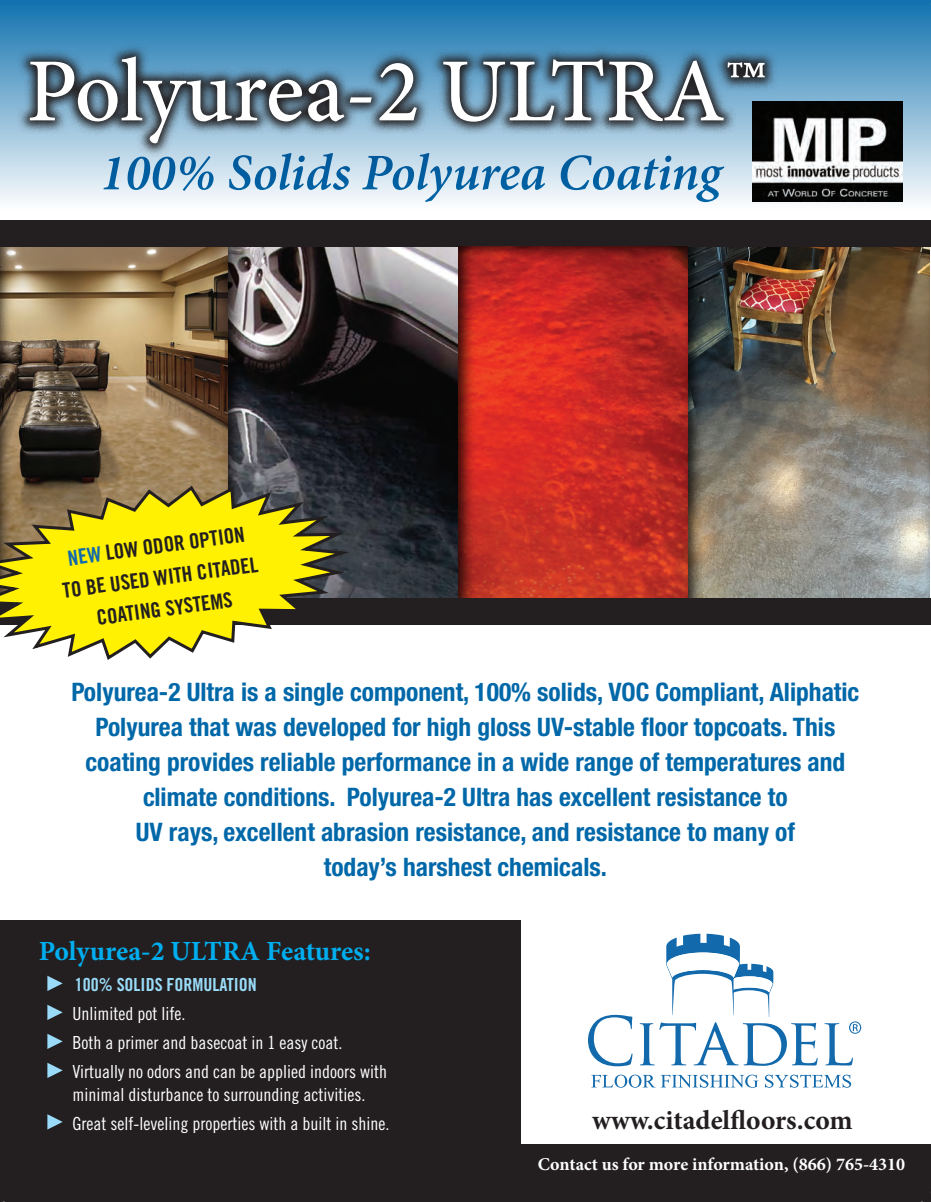
<style>
.page{position:relative;width:931px;height:1202px;background:#fff}
.page>*{position:absolute;margin:0;border:0;box-sizing:border-box;transform-origin:0 0}
.t1{font:500 90.15px "Minion Pro";color:#fff}
.t2{font:italic 600 51.45px "Minion Pro";letter-spacing:-.005em;color:#0068a9}
.t3{font:700 27.75px "Minion Pro";color:#00aeef}
.t4{font:700 27.45px "Minion Pro";color:#231f20}
.t5{font:700 condensed 25.5px/35px "Helvetica Neue";color:#0068a9;text-align:center}
.t6{font:21px/31.5px "Trade Gothic Bold Cond Twenty";color:#231f20;text-align:center}
.t7{font:18px/29px "Trade Gothic Cond Eighteen";color:#fff}
.t8{font:700 18px "Minion Pro";color:#fff}
.t9{font:18px "Trade Gothic Bold Cond Twenty";color:#99dbf8}
.s1{color:#126aac}
</style>
<div class="page">
<div style="left:0;top:0;width:931px;height:209px;background:linear-gradient(to bottom,#1070ad,#f8f8f8)"></div>
<div style="left:0;top:1144px;width:931px;height:57px;background:#231f20"></div>
<div style="left:0;top:920px;width:521px;height:281px;background:#231f20"></div>
<div style="left:0;top:230px;width:230px;height:378px;background:#231f20;opacity:.93"></div>
<div style="left:227px;top:230px;width:246px;height:392px;background:#231f20;opacity:.93"></div>
<div style="left:686px;top:230px;width:245px;height:378px;background:#231f20;opacity:.93"></div>
<svg style="left:588px;top:1014px;width:44px;height:52px"></svg>
<svg style="left:640px;top:933px;width:177px;height:132px"></svg>
<svg style="left:591px;top:1074px;width:167px;height:13px"></svg>
<svg style="left:765px;top:1074px;width:86px;height:13px"></svg>
<svg style="left:824px;top:1021px;width:37px;height:44px"></svg>
<div style="left:0;top:220px;width:931px;height:26px;background:#231f20"></div>
<svg style="left:16px;top:43px;width:762px;height:114px;background:#63849a"></svg>
<div style="left:457px;top:244px;width:232px;height:364px;background:#231f20;opacity:.93"></div>
<div style="left:0;top:598px;width:931px;height:27px;background:#231f20"></div>
<svg style="left:0;top:483px;width:357px;height:177px"></svg>
<svg style="left:47px;top:975px;width:16px;height:15px"></svg>
<svg style="left:47px;top:1004px;width:16px;height:15px"></svg>
<svg style="left:47px;top:1033px;width:16px;height:15px"></svg>
<svg style="left:47px;top:1062px;width:16px;height:15px"></svg>
<svg style="left:47px;top:1114px;width:16px;height:15px"></svg>
<img style="left:752px;top:101px;width:150px;height:100px">
<svg style="left:0;top:0;width:5px;height:5px"></svg>
<h1 class="t1" style="left:26px;top:31px;width:742px">Polyurea-2 ULTRA™</h1>
<h2 class="t2" style="left:100px;top:142px;width:623px">100% Solids Polyurea Coating</h2>
<p class="t6" style="left:56px;top:544px;width:198px;rotate:-8deg"><span class="s1">NEW</span> LOW ODOR OPTION<br>TO BE USED WITH CITADEL<br>COATING SYSTEMS</p>
<p class="t5" style="left:71px;top:674px;width:789px">Polyurea-2 Ultra is a single component, 100% solids, VOC Compliant, Aliphatic Polyurea that was developed for high gloss UV-stable floor topcoats. This coating provides reliable performance in a wide range of temperatures and climate conditions. Polyurea-2 Ultra has excellent resistance to<br>UV rays, excellent abrasion resistance, and resistance to many of<br>today’s harshest chemicals.</p>
<p class="t3" style="left:39px;top:931px;width:333px">Polyurea-2 ULTRA Features:</p>
<p class="t9" style="left:75px;top:973px;width:184px">100% SOLIDS FORMULATION</p>
<p class="t7" style="left:73px;top:998px;width:316px">Unlimited pot life.<br>Both a primer and basecoat in 1 easy coat.<br>Virtually no odors and can be applied indoors with</p>
<p class="t7" style="left:73px;top:1079px;width:318px">minimal disturbance to surrounding activities.<br>Great self-leveling properties with a built in shine.</p>
<p class="t4" style="left:592px;top:1100px;width:262px">www.citadelfloors.com</p>
<p class="t8" style="left:538px;top:1151px;width:369px">Contact us for more information, (866) 765-4310</p>
</div>
